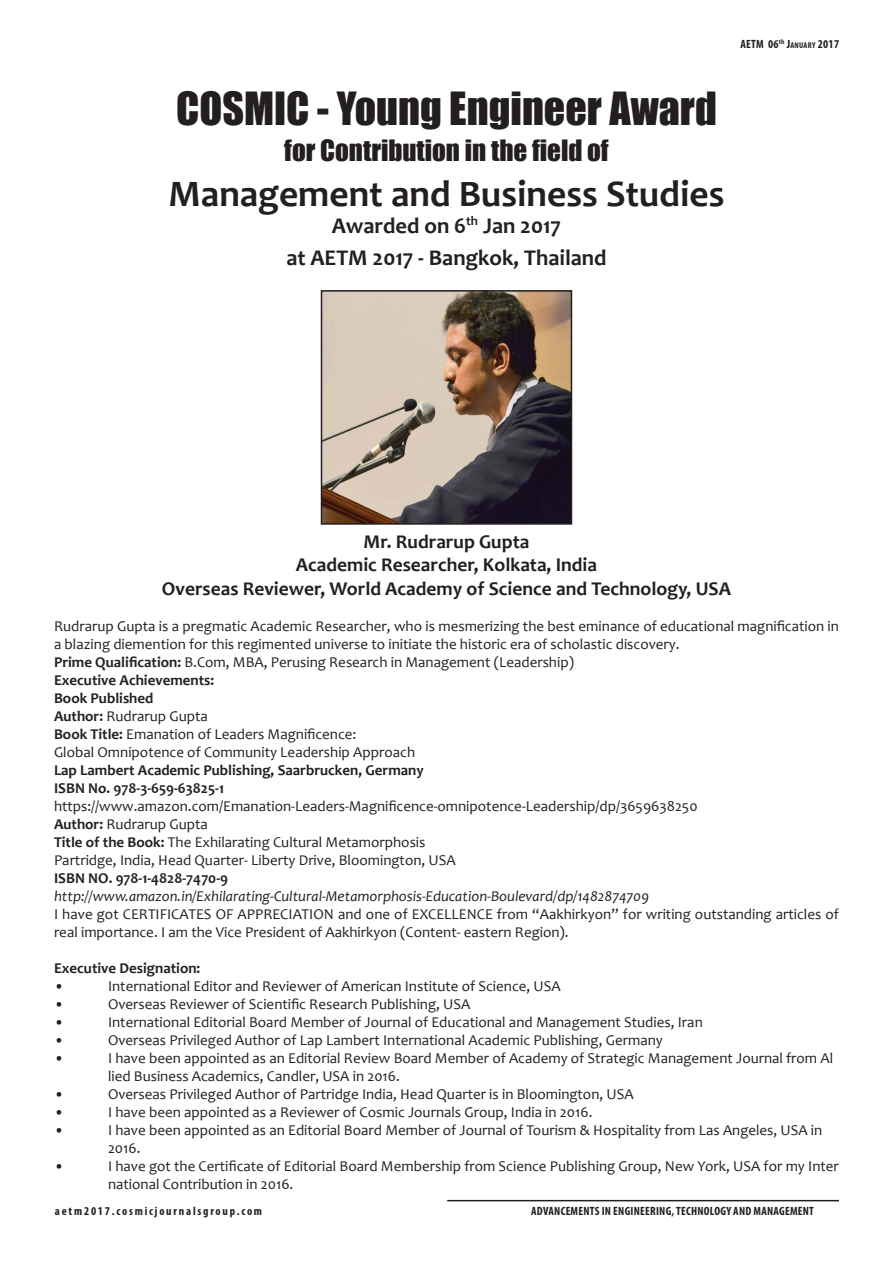
<style>
.page{position:relative;width:893px;height:1263px;background:#fff}
.page>*{position:absolute;margin:0;border:0;box-sizing:border-box;transform-origin:0 0}
.t1{font:42px "Impact";color:#231f20}
.t2{font:700 37.5px "Candara";color:#231f20}
.t3{font:27px "Impact";color:#231f20}
.t4{font:700 22.5px/32.4px "Candara";color:#231f20;text-align:center}
.t5{font:700 19.5px/23.4px "Candara";color:#231f20;text-align:center}
.t6{font:15px/18px "Candara";color:#231f20}
.t7{font:700 15px/18px "Candara";color:#231f20}
.t8{font:italic 15px "Candara";color:#231f20}
.t9{font:700 condensed 12px "Myriad Pro";letter-spacing:.02em;color:#231f20}
.t10{font:700 condensed 12px "Myriad Pro";letter-spacing:.15em;color:#231f20}
.t11{font:700 condensed 12px "Myriad Pro";letter-spacing:.02em;color:#231f20}
.s1{font-size:8.4px}
.s2{font-weight:700}
.s3{font-stretch:normal;font-size:18px;color:#fff}
.s4{font-size:18px;color:#fff}
</style>
<div class="page">
<hr style="left:447px;top:1200px;width:392px;height:1px;background:#231f20">
<img style="left:324px;top:293px;width:245px;height:229px">
<div style="left:321px;top:290px;width:251px;height:235px;border:2px solid #231f20"></div>
<h1 class="t1" style="left:176px;top:75px;width:542px">COSMIC - Young Engineer Award</h1>
<h3 class="t3" style="left:284px;top:129px;width:326px">for Contribution in the field of</h3>
<h2 class="t2" style="left:169px;top:170px;width:557px">Management and Business Studies</h2>
<h3 class="t4" style="left:286px;top:209px;width:322px">Awarded on 6<sup>th</sup> Jan 2017<br>at AETM 2017 - Bangkok, Thailand</h3>
<p class="t11" style="left:740px;top:37px;width:100px">AETM 06<sup>TH</sup> J<span class="s1">ANUARY</span> 2017</p>
<h3 class="t5" style="left:162px;top:530px;width:570px">Mr. Rudrarup Gupta<br>Academic Researcher, Kolkata, India<br>Overseas Reviewer, World Academy of Science and Technology, USA</h3>
<p class="t6" style="left:54px;top:617px;width:786px">Rudrarup Gupta is a pregmatic Academic Researcher, who is mesmerizing the best eminance of educational magnification in a blazing diemention for this regimented universe to initiate the historic era of scholastic discovery.<br><span class="s2">Prime Qualification:</span> B.Com, MBA, Perusing Research in Management (Leadership)<br><span class="s2">Executive Achievements:<br>Book Published<br>Author:</span> Rudrarup Gupta<br><span class="s2">Book Title:</span> Emanation of Leaders Magnificence:<br>Global Omnipotence of Community Leadership Approach</p>
<p class="t7" style="left:54px;top:761px;width:371px">Lap Lambert Academic Publishing, Saarbrucken, Germany<br>ISBN No. 978-3-659-63825-1</p>
<p class="t6" style="left:54px;top:797px;width:645px">https://www.amazon.com/Emanation-Leaders-Magnificence-omnipotence-Leadership/dp/3659638250<br><span class="s2">Author:</span> Rudrarup Gupta<br><span class="s2">Title of the Book:</span> The Exhilarating Cultural Metamorphosis<br>Partridge, India, Head Quarter- Liberty Drive, Bloomington, USA</p>
<p class="t7" style="left:54px;top:869px;width:176px">ISBN NO. 978-1-4828-7470-9</p>
<p class="t8" style="left:54px;top:887px;width:597px">http://www.amazon.in/Exhilarating-Cultural-Metamorphosis-Education-Boulevard/dp/1482874709</p>
<p class="t6" style="left:54px;top:905px;width:786px">I have got CERTIFICATES OF APPRECIATION and one of EXCELLENCE from “Aakhirkyon” for writing outstanding articles of real importance. I am the Vice President of Aakhirkyon (Content- eastern Region).</p>
<p class="t7" style="left:54px;top:959px;width:148px">Executive Designation:</p>
<p class="t6" style="left:54px;top:977px;width:11px">•</p>
<p class="t6" style="left:108px;top:977px;width:454px">International Editor and Reviewer of American Institute of Science, USA</p>
<p class="t6" style="left:54px;top:995px;width:11px">•</p>
<p class="t6" style="left:108px;top:995px;width:364px">Overseas Reviewer of Scientific Research Publishing, USA</p>
<p class="t6" style="left:54px;top:1013px;width:11px">•</p>
<p class="t6" style="left:108px;top:1013px;width:596px">International Editorial Board Member of Journal of Educational and Management Studies, Iran</p>
<p class="t6" style="left:54px;top:1031px;width:11px">•</p>
<p class="t6" style="left:108px;top:1031px;width:556px">Overseas Privileged Author of Lap Lambert International Academic Publishing, Germany</p>
<p class="t6" style="left:54px;top:1049px;width:11px">•</p>
<p class="t6" style="left:108px;top:1049px;width:727px">I have been appointed as an Editorial Review Board Member of Academy of Strategic Management Journal from Al lied Business Academics, Candler, USA in 2016.</p>
<p class="t6" style="left:54px;top:1085px;width:11px">•</p>
<p class="t6" style="left:108px;top:1085px;width:527px">Overseas Privileged Author of Partridge India, Head Quarter is in Bloomington, USA</p>
<p class="t6" style="left:54px;top:1103px;width:11px">•</p>
<p class="t6" style="left:108px;top:1103px;width:486px">I have been appointed as a Reviewer of Cosmic Journals Group, India in 2016.</p>
<p class="t6" style="left:54px;top:1121px;width:11px">•</p>
<p class="t6" style="left:108px;top:1121px;width:716px">I have been appointed as an Editorial Board Member of Journal of Tourism &amp; Hospitality from Las Angeles, USA in<br>2016.</p>
<p class="t6" style="left:54px;top:1157px;width:11px">•</p>
<p class="t6" style="left:108px;top:1157px;width:732px">I have got the Certificate of Editorial Board Membership from Science Publishing Group, New York, USA for my Inter national Contribution in 2016.</p>
<p class="t10" style="left:55px;top:1203px;width:209px">AETM2017.COSMICJOURNALSGROUP.COM</p>
<p class="t9" style="left:500px;top:1203px;width:340px"><span class="s3">45</span> ADVANCEMENTS IN ENGINEERING, TECHNOLOGY AND MANAGEMENT <span class="s4">45</span></p>
</div>
